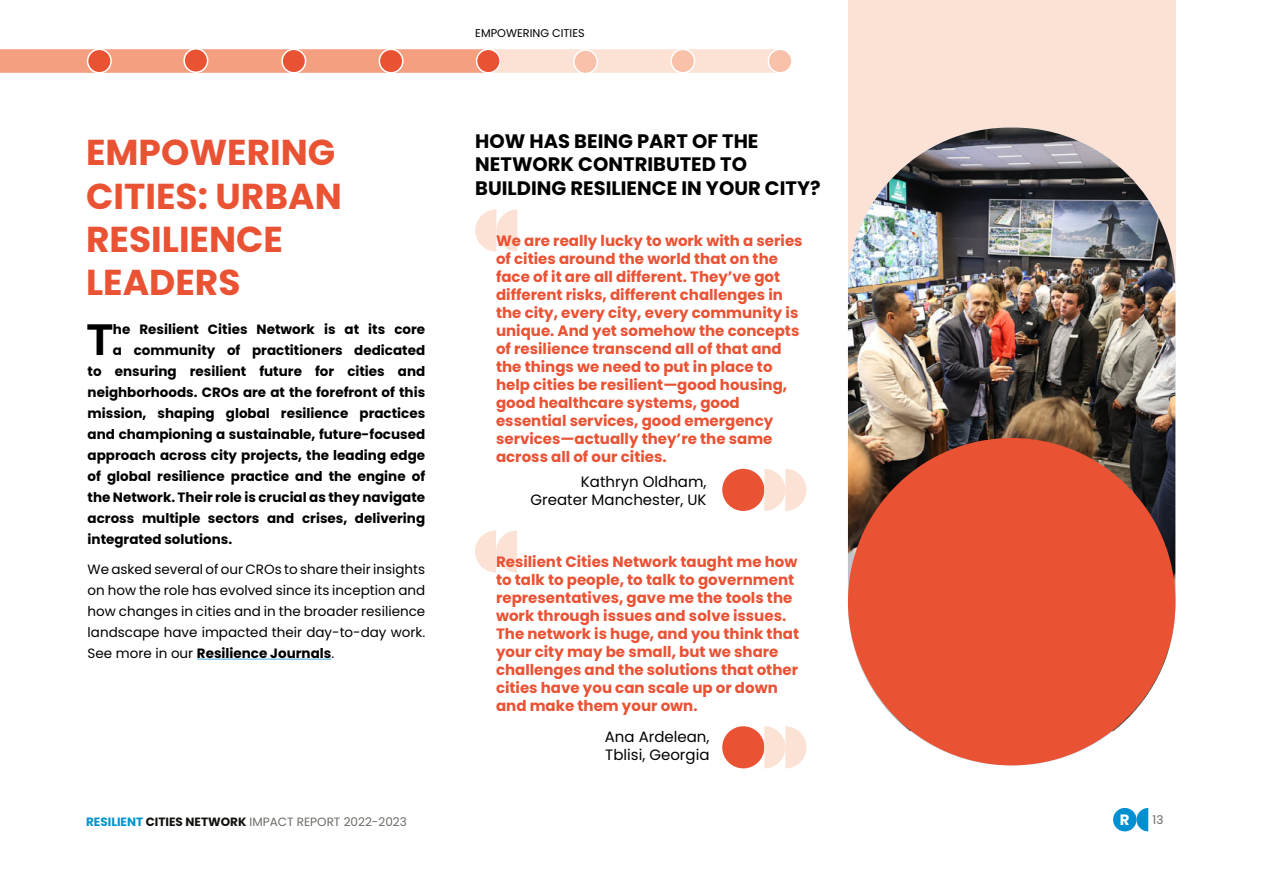
<style>
.page{position:relative;width:1263px;height:893px;background:#fff}
.page>*{position:absolute;margin:0;border:0;box-sizing:border-box;transform-origin:0 0}
.Body_dropcap{font:700 42.75px "Helvetica";color:#000}
.t1{font:700 36px/43.2px "Poppins";color:#ea5234}
.t2{font:700 19.5px/23.4px "Poppins";color:#000}
.t3{font:700 15px/18px "Poppins";color:#ea5234}
.t4{font:15px/18px "Poppins";color:#000;text-align:right}
.t5{font:700 15px "Poppins";color:#fff}
.Body_dropcap-2{font:700 13.5px "Poppins";color:#000}
.Body{font:13.5px/21px "Poppins";color:#000;text-align:justify}
.t6{font:12px "Poppins";color:#6b6a65}
.Small_body{font:11.25px "Poppins";color:#000}
.s1{font-weight:700}
.s2{font-weight:700;color:#0093cd}
.s3{font-weight:700;color:#12110c}
</style>
<div class="page">
<div style="left:1113px;top:808px;width:23px;height:23px;background:#008fd1;border-radius:50%"></div>
<svg style="left:1136px;top:808px;width:12px;height:23px"></svg>
<svg style="left:475px;top:209px;width:42px;height:42px"></svg>
<svg style="left:475px;top:530px;width:42px;height:43px"></svg>
<hr style="left:197px;top:658px;width:134px;height:2px;background:#81c9e6">
<div style="left:848px;top:0;width:327px;height:284px;background:#fce1d5"></div>
<img style="left:848px;top:128px;width:327px;height:603px">
<div style="left:848px;top:438px;width:327px;height:327px;background:#ea5234;border-radius:50%"></div>
<svg style="left:0;top:49px;width:776px;height:24px;background:#f7b9a2"></svg>
<div style="left:768px;top:49px;width:24px;height:24px;background:#f9c1aa;border-radius:50%"></div>
<div style="left:768px;top:49px;width:24px;height:25px;border:2px solid #fff;border-radius:50%"></div>
<div style="left:88px;top:49px;width:23px;height:24px;background:#ea5234;border-radius:50%"></div>
<div style="left:87px;top:49px;width:25px;height:25px;border:2px solid #fff;border-radius:50%"></div>
<div style="left:184px;top:49px;width:24px;height:23px;background:#ea5234;border-radius:50%"></div>
<div style="left:183px;top:48px;width:25px;height:25px;border:2px solid #fff;border-radius:50%"></div>
<div style="left:282px;top:49px;width:24px;height:24px;background:#ea5234;border-radius:50%"></div>
<div style="left:281px;top:49px;width:25px;height:25px;border:2px solid #fff;border-radius:50%"></div>
<div style="left:379px;top:49px;width:24px;height:24px;background:#ea5234;border-radius:50%"></div>
<div style="left:379px;top:49px;width:25px;height:25px;border:2px solid #fff;border-radius:50%"></div>
<div style="left:477px;top:49px;width:23px;height:24px;background:#ea5234;border-radius:50%"></div>
<div style="left:476px;top:49px;width:25px;height:25px;border:2px solid #fff;border-radius:50%"></div>
<div style="left:671px;top:49px;width:23px;height:24px;background:#f9c1aa;border-radius:50%"></div>
<div style="left:670px;top:49px;width:25px;height:25px;border:2px solid #fff;border-radius:50%"></div>
<div style="left:574px;top:50px;width:23px;height:24px;background:#f9c1aa;border-radius:50%"></div>
<div style="left:573px;top:49px;width:25px;height:25px;border:2px solid #fff;border-radius:50%"></div>
<div style="left:722px;top:726px;width:42px;height:42px;background:#ea5234;border-radius:50%"></div>
<svg style="left:764px;top:726px;width:42px;height:42px"></svg>
<div style="left:722px;top:469px;width:42px;height:42px;background:#ea5234;border-radius:50%"></div>
<svg style="left:764px;top:469px;width:42px;height:42px"></svg>
<h1 class="t1" style="left:86px;top:131px;width:257px">EMPOWERING<br>CITIES: URBAN<br>RESILIENCE<br>LEADERS</h1>
<p class="Body_dropcap" style="left:87px;top:314px;width:28px">T</p>
<p class="Body_dropcap-2" style="left:113px;top:322px;width:314px">he Resilient Cities Network is at its core</p>
<p class="Body_dropcap-2" style="left:113px;top:343px;width:314px">a community of practitioners dedicated</p>
<p class="Body_dropcap-2" style="left:88px;top:364px;width:339px">to ensuring resilient future for cities and</p>
<p class="Body_dropcap-2" style="left:88px;top:385px;width:339px">neighborhoods. CROs are at the forefront of this</p>
<p class="Body_dropcap-2" style="left:88px;top:406px;width:339px">mission, shaping global resilience practices</p>
<p class="Body_dropcap-2" style="left:88px;top:427px;width:339px">and championing a sustainable, future-focused</p>
<p class="Body_dropcap-2" style="left:88px;top:448px;width:339px">approach across city projects, the leading edge</p>
<p class="Body_dropcap-2" style="left:88px;top:469px;width:339px">of global resilience practice and the engine of</p>
<p class="Body_dropcap-2" style="left:88px;top:490px;width:339px">the Network. Their role is crucial as they navigate</p>
<p class="Body_dropcap-2" style="left:88px;top:511px;width:339px">across multiple sectors and crises, delivering</p>
<p class="Body_dropcap-2" style="left:88px;top:532px;width:146px">integrated solutions.</p>
<p class="Body" style="left:88px;top:558px;width:339px">We asked several of our CROs to share their insights on how the role has evolved since its inception and how changes in cities and in the broader resilience landscape have impacted their day-to-day work.<br>See more in our <span class="s1">Resilience Journals</span>.</p>
<p class="Small_body" style="left:475px;top:26px;width:111px">EMPOWERING CITIES</p>
<h3 class="t2" style="left:475px;top:130px;width:347px">HOW HAS BEING PART OF THE<br>NETWORK CONTRIBUTED TO<br>BUILDING RESILIENCE IN YOUR CITY?</h3>
<p class="t3" style="left:496px;top:232px;width:308px">We are really lucky to work with a series of cities around the world that on the face of it are all different. They’ve got different risks, different challenges in the city, every city, every community is unique. And yet somehow the concepts of resilience transcend all of that and the things we need to put in place to help cities be resilient—good housing, good healthcare systems, good essential services, good emergency services—actually they’re the same across all of our cities.</p>
<p class="t4" style="left:530px;top:472px;width:177px">Kathryn Oldham,<br>Greater Manchester, UK</p>
<p class="t3" style="left:496px;top:553px;width:305px">Resilient Cities Network taught me how to talk to people, to talk to government representatives, gave me the tools the work through issues and solve issues.<br>The network is huge, and you think that your city may be small, but we share challenges and the solutions that other cities have you can scale up or down and make them your own.</p>
<p class="t4" style="left:605px;top:728px;width:106px;text-align:left">Ana Ardelean,<br>Tblisi, Georgia</p>
<p class="t6" style="left:86px;top:815px;width:322px"><span class="s2">RESILIENT</span> <span class="s3">CITIES NETWORK</span> IMPACT REPORT 2022-2023</p>
<p class="t5" style="left:1120px;top:811px;width:11px">R</p>
<p class="t6" style="left:1152px;top:813px;width:12px">13</p>
</div>
